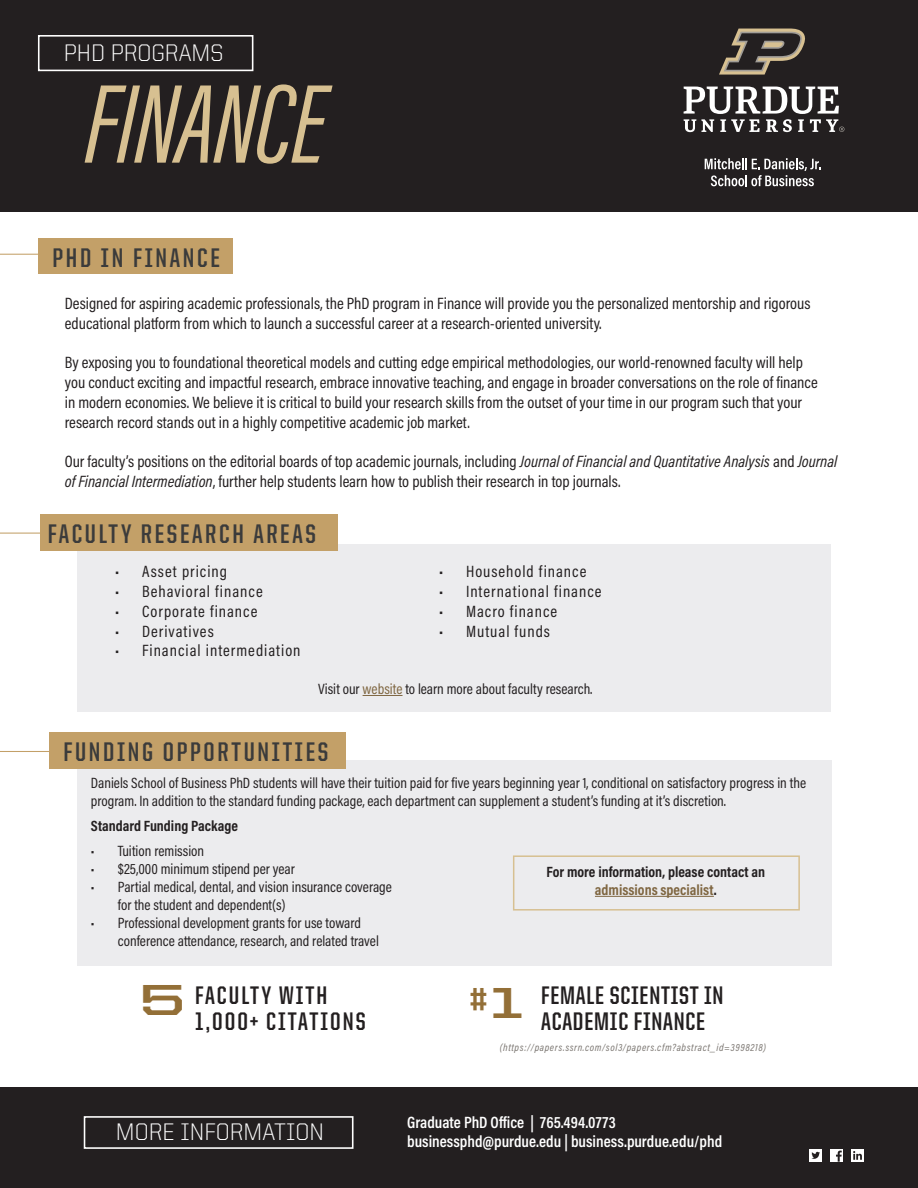
<style>
.page{position:relative;width:918px;height:1188px;background:#fff}
.page>*{position:absolute;margin:0;border:0;box-sizing:border-box;transform-origin:0 0}
.t1{font:italic 115.5px "Acumin Pro Extra Cond";letter-spacing:-.01em;color:#d7c091}
.t2{font:700 43.5px "United Sans Cond";color:#936f37}
.t3{font:700 43.5px "United Sans Ext";color:#936f37}
.t4{font:700 27px "United Sans Cond";letter-spacing:.1em;color:#3b3b3b}
.t5{font:700 25.5px "United Sans Cond";letter-spacing:.03em;color:#231f20}
.t6{font:700 25.5px/25.5px "United Sans Cond";letter-spacing:.08em;color:#231f20}
.t7{font:300 24px "United Sans Reg";color:#fff}
.t8{font:16.5px/19.8px "Acumin Pro Cond";color:#231f20}
.t9{font:16.5px "Acumin Pro Cond";letter-spacing:.06em;color:#231f20}
.t10{font:600 16.5px/19.8px "Acumin Pro Cond";color:#fff}
.t11{font:15px/18px "Acumin Pro Cond";color:#231f20}
.t12{font:700 15px/18px "Acumin Pro Cond";color:#231f20;text-align:center}
.t13{font:italic 10.5px "Acumin Pro Cond";letter-spacing:.06em;color:#79746f}
.s1{font-style:italic}
.s2{color:#7f6641}
.s3{font-family:"United Sans Ext"}
</style>
<div class="page">
<div style="left:77px;top:760px;width:755px;height:205px;background:#ececee"></div>
<hr style="left:0;top:533px;width:50px;height:1px;background:#c3a068">
<div style="left:77px;top:544px;width:753px;height:168px;background:#ececee"></div>
<div style="left:0;top:0;width:918px;height:212px;background:#231f20"></div>
<div style="left:38px;top:238px;width:194px;height:36px;background:#c3a068"></div>
<div style="left:40px;top:514px;width:298px;height:37px;background:#c3a068"></div>
<hr style="left:0;top:254px;width:48px;height:1px;background:#c3a068">
<div style="left:0;top:1088px;width:918px;height:100px;background:#231f20"></div>
<div style="left:84px;top:1116px;width:270px;height:33px;border:2px solid #fff"></div>
<div style="left:830px;top:1149px;width:13px;height:13px;background:#fff"></div>
<svg style="left:836px;top:1151px;width:6px;height:11px"></svg>
<div style="left:809px;top:1149px;width:13px;height:13px;background:#fff"></div>
<svg style="left:811px;top:1152px;width:9px;height:7px"></svg>
<div style="left:851px;top:1149px;width:13px;height:13px;background:#fff"></div>
<svg style="left:853px;top:1151px;width:9px;height:9px"></svg>
<div style="left:38px;top:35px;width:215px;height:36px;border:2px solid #fff"></div>
<hr style="left:0;top:751px;width:60px;height:1px;background:#c3a068">
<div style="left:50px;top:733px;width:296px;height:36px;background:#c3a068"></div>
<svg style="left:705px;top:158px;width:116px;height:28px"></svg>
<svg style="left:719px;top:29px;width:86px;height:46px"></svg>
<svg style="left:684px;top:87px;width:161px;height:45px"></svg>
<hr style="left:363px;top:695px;width:40px;height:1px;background:#7f6641">
<hr style="left:595px;top:896px;width:119px;height:1px;background:#7f6641">
<div style="left:513px;top:855px;width:287px;height:56px;border:2px solid #d7c091"></div>
<h1 class="t7" style="left:64px;top:41px;width:161px">PHD PROGRAMS</h1>
<h1 class="t1" style="left:85px;top:54px;width:242px">FINANCE</h1>
<h2 class="t4" style="left:52px;top:243px;width:169px">PHD IN FINANCE</h2>
<p class="t8" style="left:65px;top:293px;width:747px">Designed for aspiring academic professionals, the PhD program in Finance will provide you the personalized mentorship and rigorous educational platform from which to launch a successful career at a research-oriented university.</p>
<p class="t8" style="left:65px;top:353px;width:755px">By exposing you to foundational theoretical models and cutting edge empirical methodologies, our world-renowned faculty will help you conduct exciting and impactful research, embrace innovative teaching, and engage in broader conversations on the role of finance in modern economies. We believe it is critical to build your research skills from the outset of your time in our program such that your research record stands out in a highly competitive academic job market.</p>
<p class="t8" style="left:65px;top:452px;width:774px">Our faculty’s positions on the editorial boards of top academic journals, including <span class="s1">Journal of Financial and Quantitative Analysis</span> and <span class="s1">Journal of Financial Intermediation</span>, further help students learn how to publish their research in top journals.</p>
<h2 class="t4" style="left:48px;top:519px;width:270px">FACULTY RESEARCH AREAS</h2>
<p class="t9" style="left:115px;top:561px;width:114px">• Asset pricing</p>
<p class="t9" style="left:115px;top:581px;width:149px">• Behavioral finance</p>
<p class="t9" style="left:115px;top:601px;width:144px">• Corporate finance</p>
<p class="t9" style="left:115px;top:620px;width:100px">• Derivatives</p>
<p class="t9" style="left:115px;top:640px;width:187px">• Financial intermediation</p>
<p class="t9" style="left:439px;top:561px;width:149px">• Household finance</p>
<p class="t9" style="left:439px;top:581px;width:164px">• International finance</p>
<p class="t9" style="left:439px;top:601px;width:120px">• Macro finance</p>
<p class="t9" style="left:439px;top:620px;width:112px">• Mutual funds</p>
<p class="t11" style="left:318px;top:680px;width:276px">Visit our <span class="s2">website</span> to learn more about faculty research.</p>
<h2 class="t4" style="left:63px;top:738px;width:266px">FUNDING OPPORTUNITIES</h2>
<p class="t11" style="left:91px;top:774px;width:717px">Daniels School of Business PhD students will have their tuition paid for five years beginning year 1, conditional on satisfactory progress in the program. In addition to the standard funding package, each department can supplement a student’s funding at it’s discretion.</p>
<h3 class="t12" style="left:91px;top:816px;width:149px">Standard Funding Package</h3>
<p class="t11" style="left:91px;top:841px;width:115px">• Tuition remission</p>
<p class="t11" style="left:91px;top:859px;width:206px">• $25,000 minimum stipend per year</p>
<p class="t11" style="left:118px;top:877px;width:276px;text-indent:-27px">• Partial medical, dental, and vision insurance coverage for the student and dependent(s)</p>
<p class="t11" style="left:118px;top:913px;width:263px;text-indent:-27px">• Professional development grants for use toward conference attendance, research, and related travel</p>
<p class="t12" style="left:546px;top:862px;width:220px">For more information, please contact an <span class="s2">admissions specialist</span>.</p>
<p class="t3" style="left:139px;top:975px;width:48px">5</p>
<p class="t6" style="left:195px;top:983px;width:172px">FACULTY WITH<br>1,000+ CITATIONS</p>
<p class="t5" style="left:541px;top:982px;width:184px">FEMALE SCIENTIST IN</p>
<p class="t2" style="left:470px;top:981px;width:55px">#<span class="s3">1</span></p>
<p class="t13" style="left:500px;top:1040px;width:268px">(https://papers.ssrn.com/sol3/papers.cfm?abstract_id=3998218)</p>
<p class="t5" style="left:541px;top:1008px;width:165px">ACADEMIC FINANCE</p>
<p class="t7" style="left:116px;top:1119px;width:210px">MORE INFORMATION</p>
<p class="t10" style="left:407px;top:1112px;width:317px">Graduate PhD Office | 765.494.0773 businessphd@purdue.edu | business.purdue.edu/phd</p>
</div>
